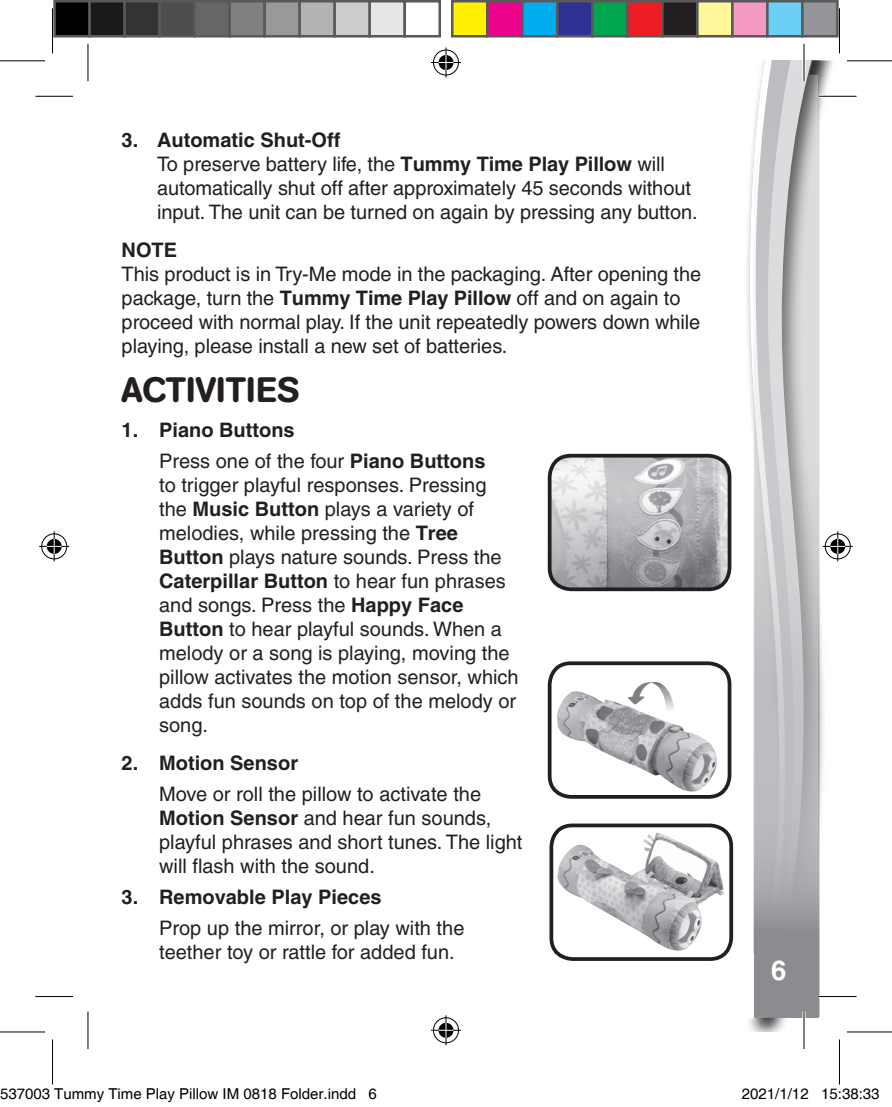
<style>
.page{position:relative;width:892px;height:1107px;background:#fff}
.page>*{position:absolute;margin:0;border:0;box-sizing:border-box;transform-origin:0 0}
.Headline{font:500 35px "AG Book Rounded";color:#231f20}
.t1{font:700 27.5px "Helvetica";color:#fff}
.body_text1{font:500 20px/24px "Helvetica";color:#231f20}
.body_text1-2{font:700 20px "Helvetica";color:#231f20}
.t2{font:15px "Helvetica";color:#000}
.s1{font-weight:700}
</style>
<div class="page">
<svg style="left:805px;top:61px;width:21px;height:956px"></svg>
<svg style="left:749px;top:61px;width:47px;height:362px"></svg>
<svg style="left:753px;top:75px;width:65px;height:943px"></svg>
<img style="left:549px;top:456px;width:180px;height:133px">
<div style="left:548px;top:454px;width:183px;height:137px;border:4px solid #231f20;border-radius:21px"></div>
<img style="left:551px;top:682px;width:175px;height:114px">
<div style="left:548px;top:661px;width:183px;height:138px;border:4px solid #231f20;border-radius:21px"></div>
<img style="left:554px;top:828px;width:176px;height:130px">
<div style="left:549px;top:823px;width:184px;height:138px;border:4px solid #231f20;border-radius:21px"></div>
<hr style="left:819px;top:95px;width:37px;height:3px;background:#fff">
<hr style="left:819px;top:995px;width:37px;height:3px;background:#fff">
<hr style="left:802px;top:44px;width:3px;height:37px;background:#fff">
<hr style="left:802px;top:1011px;width:3px;height:38px;background:#fff">
<hr style="left:35px;top:96px;width:38px;height:1px;background:#000">
<hr style="left:819px;top:96px;width:37px;height:1px;background:#000">
<hr style="left:35px;top:996px;width:38px;height:1px;background:#000">
<hr style="left:819px;top:996px;width:37px;height:1px;background:#000">
<hr style="left:88px;top:44px;width:1px;height:37px;background:#000">
<hr style="left:88px;top:1011px;width:1px;height:38px;background:#000">
<hr style="left:803px;top:44px;width:1px;height:37px;background:#000">
<hr style="left:803px;top:1011px;width:1px;height:38px;background:#000">
<hr style="left:0;top:60px;width:45px;height:1px;background:#000">
<hr style="left:847px;top:60px;width:45px;height:1px;background:#000">
<hr style="left:0;top:1031px;width:45px;height:1px;background:#000">
<hr style="left:847px;top:1031px;width:45px;height:1px;background:#000">
<hr style="left:52px;top:8px;width:1px;height:45px;background:#000">
<hr style="left:52px;top:1039px;width:1px;height:45px;background:#000">
<hr style="left:839px;top:8px;width:1px;height:45px;background:#000">
<hr style="left:839px;top:1039px;width:1px;height:45px;background:#000">
<div style="left:432px;top:48px;width:28px;height:29px;border:3px solid #fff;border-radius:50%"></div>
<hr style="left:431px;top:61px;width:30px;height:3px;background:#fff">
<hr style="left:444px;top:47px;width:3px;height:30px;background:#fff">
<div style="left:437px;top:53px;width:18px;height:19px;border:3px solid #fff;border-radius:50%"></div>
<div style="left:433px;top:50px;width:26px;height:25px;border:1px solid #000;border-radius:50%"></div>
<hr style="left:431px;top:62px;width:30px;height:1px;background:#000">
<hr style="left:445px;top:47px;width:1px;height:30px;background:#000">
<svg style="left:438px;top:55px;width:15px;height:15px"></svg>
<div style="left:432px;top:1016px;width:28px;height:28px;border:3px solid #fff;border-radius:50%"></div>
<svg style="left:431px;top:1028px;width:30px;height:4px"></svg>
<hr style="left:444px;top:1015px;width:3px;height:30px;background:#fff">
<div style="left:437px;top:1021px;width:18px;height:18px;border:3px solid #fff;border-radius:50%"></div>
<div style="left:433px;top:1017px;width:26px;height:26px;border:1px solid #000;border-radius:50%"></div>
<hr style="left:431px;top:1030px;width:30px;height:1px;background:#000">
<hr style="left:445px;top:1015px;width:1px;height:30px;background:#000">
<svg style="left:438px;top:1022px;width:15px;height:15px"></svg>
<div style="left:40px;top:532px;width:28px;height:28px;border:3px solid #fff;border-radius:50%"></div>
<hr style="left:39px;top:545px;width:30px;height:3px;background:#fff">
<hr style="left:53px;top:531px;width:3px;height:30px;background:#fff">
<div style="left:45px;top:537px;width:18px;height:18px;border:3px solid #fff;border-radius:50%"></div>
<div style="left:41px;top:533px;width:26px;height:26px;border:1px solid #000;border-radius:50%"></div>
<hr style="left:39px;top:546px;width:30px;height:1px;background:#000">
<hr style="left:54px;top:531px;width:1px;height:30px;background:#000">
<svg style="left:47px;top:539px;width:15px;height:15px"></svg>
<div style="left:823px;top:532px;width:28px;height:28px;border:3px solid #fff;border-radius:50%"></div>
<hr style="left:822px;top:545px;width:30px;height:3px;background:#fff">
<hr style="left:836px;top:531px;width:3px;height:30px;background:#fff">
<div style="left:828px;top:537px;width:18px;height:18px;border:3px solid #fff;border-radius:50%"></div>
<div style="left:825px;top:533px;width:25px;height:26px;border:1px solid #000;border-radius:50%"></div>
<hr style="left:822px;top:546px;width:30px;height:1px;background:#000">
<hr style="left:837px;top:531px;width:1px;height:30px;background:#000">
<svg style="left:830px;top:539px;width:15px;height:15px"></svg>
<div style="left:55px;top:1px;width:35px;height:35px;background:#000"></div>
<div style="left:53px;top:0;width:38px;height:37px;border:2px solid #595959"></div>
<div style="left:90px;top:1px;width:35px;height:35px;background:#1a1a1a"></div>
<div style="left:88px;top:0;width:38px;height:37px;border:2px solid #595959"></div>
<div style="left:125px;top:1px;width:35px;height:35px;background:#333"></div>
<div style="left:123px;top:0;width:38px;height:37px;border:2px solid #595959"></div>
<div style="left:160px;top:1px;width:35px;height:35px;background:#4d4d4d"></div>
<div style="left:158px;top:0;width:38px;height:37px;border:2px solid #595959"></div>
<div style="left:195px;top:1px;width:35px;height:35px;background:#666"></div>
<div style="left:193px;top:0;width:38px;height:37px;border:2px solid #595959"></div>
<div style="left:230px;top:1px;width:35px;height:35px;background:#808080"></div>
<div style="left:228px;top:0;width:38px;height:37px;border:2px solid #595959"></div>
<div style="left:265px;top:1px;width:35px;height:35px;background:#999"></div>
<div style="left:263px;top:0;width:38px;height:37px;border:2px solid #595959"></div>
<div style="left:300px;top:1px;width:35px;height:35px;background:#b3b3b3"></div>
<div style="left:298px;top:0;width:38px;height:37px;border:2px solid #595959"></div>
<div style="left:335px;top:1px;width:35px;height:35px;background:#ccc"></div>
<div style="left:333px;top:0;width:38px;height:37px;border:2px solid #595959"></div>
<div style="left:370px;top:1px;width:35px;height:35px;background:#e6e6e6"></div>
<div style="left:368px;top:0;width:38px;height:37px;border:2px solid #595959"></div>
<div style="left:403px;top:0;width:38px;height:37px;border:2px solid #595959"></div>
<div style="left:452px;top:1px;width:35px;height:35px;background:#fff101"></div>
<div style="left:451px;top:0;width:37px;height:37px;border:2px solid #595959"></div>
<div style="left:487px;top:1px;width:35px;height:35px;background:#ed028c"></div>
<div style="left:486px;top:0;width:37px;height:37px;border:2px solid #595959"></div>
<div style="left:522px;top:1px;width:35px;height:35px;background:#00aeef"></div>
<div style="left:521px;top:0;width:37px;height:37px;border:2px solid #595959"></div>
<div style="left:557px;top:1px;width:35px;height:35px;background:#2e3092"></div>
<div style="left:556px;top:0;width:37px;height:37px;border:2px solid #595959"></div>
<div style="left:592px;top:1px;width:35px;height:35px;background:#00a54f"></div>
<div style="left:591px;top:0;width:37px;height:37px;border:2px solid #595959"></div>
<div style="left:627px;top:1px;width:35px;height:35px;background:#ee1d23"></div>
<div style="left:626px;top:0;width:37px;height:37px;border:2px solid #595959"></div>
<div style="left:662px;top:1px;width:35px;height:35px;background:#231f20"></div>
<div style="left:661px;top:0;width:37px;height:37px;border:2px solid #595959"></div>
<div style="left:697px;top:1px;width:35px;height:35px;background:#fff79a"></div>
<div style="left:696px;top:0;width:37px;height:37px;border:2px solid #595959"></div>
<div style="left:732px;top:1px;width:35px;height:35px;background:#f499c2"></div>
<div style="left:731px;top:0;width:37px;height:37px;border:2px solid #595959"></div>
<div style="left:767px;top:1px;width:35px;height:35px;background:#6bcff6"></div>
<div style="left:766px;top:0;width:37px;height:37px;border:2px solid #595959"></div>
<div style="left:802px;top:1px;width:35px;height:35px;background:#939598"></div>
<div style="left:801px;top:0;width:37px;height:37px;border:2px solid #595959"></div>
<p class="body_text1-2" style="left:122px;top:128px;width:220px">3. Automatic Shut-Off</p>
<p class="body_text1" style="left:157px;top:152px;width:542px">To preserve battery life, the <span class="s1">Tummy Time Play Pillow</span> will automatically shut off after approximately 45 seconds without input. The unit can be turned on again by pressing any button.</p>
<p class="body_text1-2" style="left:122px;top:238px;width:57px">NOTE</p>
<p class="body_text1" style="left:122px;top:262px;width:581px">This product is in Try-Me mode in the packaging. After opening the package, turn the <span class="s1">Tummy Time Play Pillow</span> off and on again to proceed with normal play. If the unit repeatedly powers down while playing, please install a new set of batteries.</p>
<p class="Headline" style="left:122px;top:369px;width:179px">ACTIVITIES</p>
<p class="body_text1-2" style="left:122px;top:417px;width:175px">1. Piano Buttons</p>
<p class="body_text1" style="left:159px;top:449px;width:361px">Press one of the four <span class="s1">Piano Buttons<br></span>to trigger playful responses. Pressing the <span class="s1">Music Button</span> plays a variety of melodies, while pressing the <span class="s1">Tree Button</span> plays nature sounds. Press the <span class="s1">Caterpillar Button</span> to hear fun phrases and songs. Press the <span class="s1">Happy Face Button</span> to hear playful sounds. When a melody or a song is playing, moving the pillow activates the motion sensor, which adds fun sounds on top of the melody or song.</p>
<p class="body_text1-2" style="left:122px;top:751px;width:178px">2. Motion Sensor</p>
<p class="body_text1" style="left:159px;top:782px;width:365px">Move or roll the pillow to activate the <span class="s1">Motion Sensor</span> and hear fun sounds, playful phrases and short tunes. The light will flash with the sound.</p>
<p class="body_text1-2" style="left:122px;top:885px;width:261px">3. Removable Play Pieces</p>
<p class="body_text1" style="left:159px;top:916px;width:307px">Prop up the mirror, or play with the teether toy or rattle for added fun.</p>
<h2 class="t1" style="left:771px;top:950px;width:22px">6 <sup>6</sup>6</h2>
<p class="t2" style="left:0;top:1085px;width:378px">537003 Tummy Time Play Pillow IM 0818 Folder.indd 6</p>
<p class="t2" style="left:742px;top:1085px;width:139px">2021/1/12 15:38:33</p>
</div>
